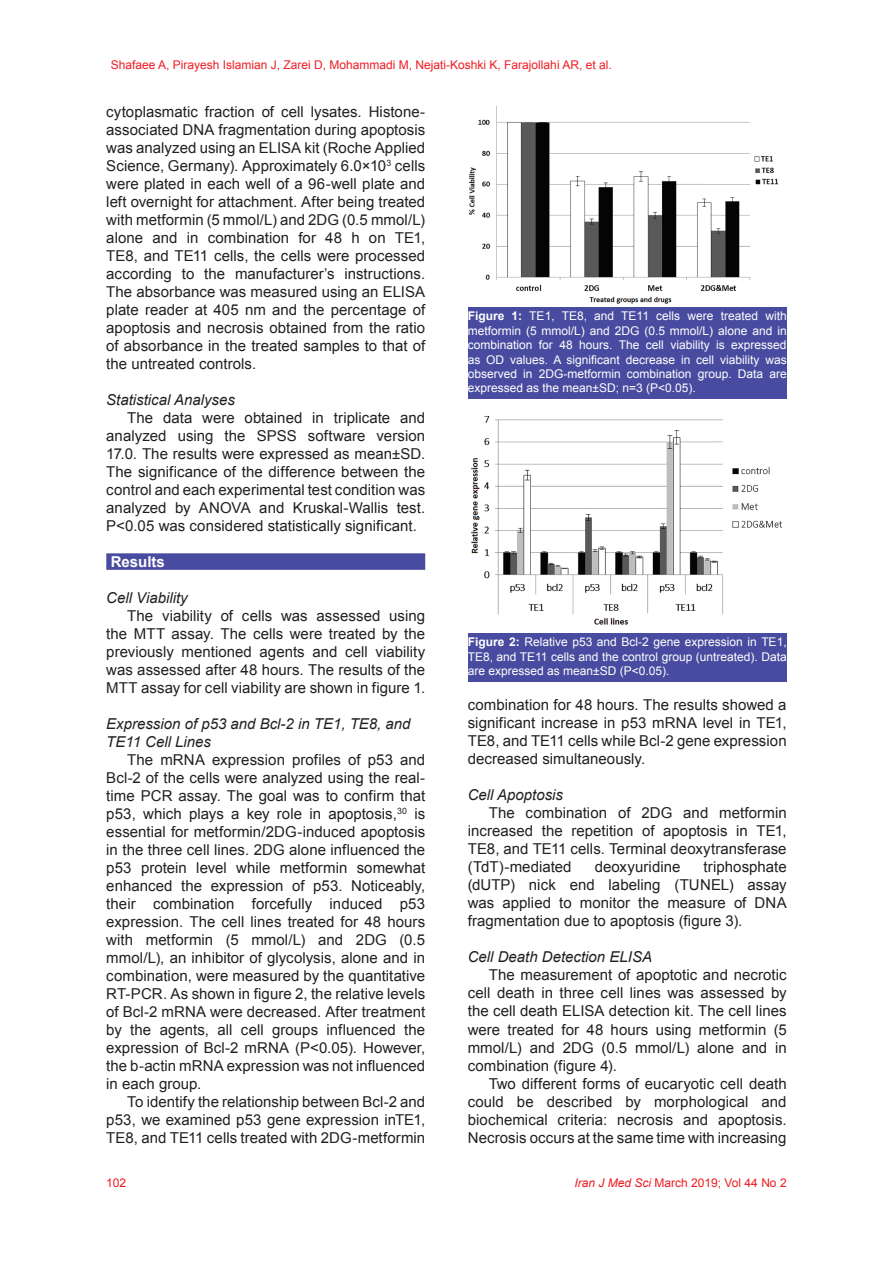
<style>
.page{position:relative;width:893px;height:1263px;background:#fff}
.page>*{position:absolute;margin:0;border:0;box-sizing:border-box;transform-origin:0 0}
.t1{font:15px/18px "Arial";letter-spacing:.005em;color:#231f20;text-align:justify}
.t2{font:italic 15px/18px "Arial";color:#231f20}
.t3{font:700 15px "Arial";color:#fff}
.t4{font:12px/14.4px "Arial";color:#fff;text-align:justify}
.t5{font:12px "Arial";color:#ee1d23}
.s1{font-weight:700}
.s2{font-style:italic}
</style>
<div class="page">
<div style="left:106px;top:553px;width:319px;height:17px;background:#484b9f"></div>
<img style="left:469px;top:106px;width:310px;height:198px">
<div style="left:468px;top:307px;width:319px;height:92px;background:#484b9f"></div>
<div style="left:468px;top:633px;width:319px;height:49px;background:#484b9f"></div>
<img style="left:471px;top:415px;width:311px;height:210px">
<p class="t5" style="left:111px;top:57px;width:502px">Shafaee A, Pirayesh Islamian J, Zarei D, Mohammadi M, Nejati-Koshki K, Farajollahi AR, et al.</p>
<p class="t1" style="left:106px;top:103px;width:320px">cytoplasmatic fraction of cell lysates. Histone&shy;associated DNA fragmentation during apoptosis was analyzed using an ELISA kit (Roche Applied Science, Germany). Approximately 6.0×10<sup>3</sup> cells were plated in each well of a 96-well plate and left overnight for attachment. After being treated with metformin (5 mmol/L) and 2DG (0.5 mmol/L) alone and in combination for 48 h on TE1, TE8, and TE11 cells, the cells were processed according to the manufacturer’s instructions.<br>The absorbance was measured using an ELISA plate reader at 405 nm and the percentage of apoptosis and necrosis obtained from the ratio of absorbance in the treated samples to that of the untreated controls.</p>
<p class="t2" style="left:106px;top:391px;width:130px">Statistical Analyses</p>
<p class="t1" style="left:106px;top:409px;width:320px;text-indent:21px">The data were obtained in triplicate and analyzed using the SPSS software version 17.0. The results were expressed as mean±SD.<br>The significance of the difference between the control and each experimental test condition was analyzed by ANOVA and Kruskal-Wallis test.<br>P&lt;0.05 was considered statistically significant.</p>
<p class="t3" style="left:111px;top:552px;width:56px">Results</p>
<p class="t2" style="left:106px;top:589px;width:83px">Cell Viability</p>
<p class="t1" style="left:106px;top:607px;width:320px;text-indent:21px">The viability of cells was assessed using the MTT assay. The cells were treated by the previously mentioned agents and cell viability was assessed after 48 hours. The results of the MTT assay for cell viability are shown in figure 1.</p>
<p class="t2" style="left:106px;top:715px;width:306px">Expression of p53 and Bcl-2 in TE1, TE8, and<br>TE11 Cell Lines</p>
<p class="t1" style="left:106px;top:751px;width:320px;text-indent:21px">The mRNA expression profiles of p53 and Bcl-2 of the cells were analyzed using the real&shy;time PCR assay. The goal was to confirm that p53, which plays a key role in apoptosis,<sup>30</sup> is essential for metformin/2DG-induced apoptosis in the three cell lines. 2DG alone influenced the p53 protein level while metformin somewhat enhanced the expression of p53. Noticeably, their combination forcefully induced p53 expression. The cell lines treated for 48 hours with metformin (5 mmol/L) and 2DG (0.5 mmol/L), an inhibitor of glycolysis, alone and in combination, were measured by the quantitative RT-PCR. As shown in figure 2, the relative levels of Bcl-2 mRNA were decreased. After treatment by the agents, all cell groups influenced the expression of Bcl-2 mRNA (P&lt;0.05). However, the b-actin mRNA expression was not influenced in each group.</p>
<p class="t1" style="left:106px;top:1093px;width:320px;text-indent:21px">To identify the relationship between Bcl-2 and p53, we examined p53 gene expression inTE1, TE8, and TE11 cells treated with 2DG-metformin</p>
<p class="t4" style="left:468px;top:309px;width:320px"><span class="s1">Figure 1:</span> TE1, TE8, and TE11 cells were treated with metformin (5 mmol/L) and 2DG (0.5 mmol/L) alone and in combination for 48 hours. The cell viability is expressed as OD values. A significant decrease in cell viability was observed in 2DG-metformin combination group. Data are expressed as the mean±SD; n=3 (P&lt;0.05).</p>
<p class="t4" style="left:468px;top:635px;width:320px"><span class="s1">Figure 2:</span> Relative p53 and Bcl-2 gene expression in TE1, TE8, and TE11 cells and the control group (untreated). Data are expressed as mean±SD (P&lt;0.05).</p>
<p class="t1" style="left:468px;top:696px;width:320px">combination for 48 hours. The results showed a significant increase in p53 mRNA level in TE1, TE8, and TE11 cells while Bcl-2 gene expression decreased simultaneously.</p>
<p class="t2" style="left:468px;top:786px;width:97px">Cell Apoptosis</p>
<p class="t1" style="left:468px;top:804px;width:320px;text-indent:21px">The combination of 2DG and metformin increased the repetition of apoptosis in TE1, TE8, and TE11 cells. Terminal deoxytransferase (TdT)-mediated</p>
<p class="t1" style="left:468px;top:858px;width:320px;text-indent:236px">triphosphate (dUTP) nick end labeling (TUNEL) assay was applied to monitor the measure of DNA fragmentation due to apoptosis (figure 3).</p>
<p class="t2" style="left:468px;top:948px;width:186px">Cell Death Detection ELISA</p>
<p class="t1" style="left:468px;top:966px;width:320px;text-indent:21px">The measurement of apoptotic and necrotic cell death in three cell lines was assessed by the cell death ELISA detection kit. The cell lines were treated for 48 hours using metformin (5 mmol/L) and 2DG (0.5 mmol/L) alone and in combination (figure 4).</p>
<p class="t1" style="left:468px;top:1074px;width:320px;text-indent:21px">Two different forms of eucaryotic cell death could be described by morphological and biochemical criteria: necrosis and apoptosis.<br>Necrosis occurs at the same time with increasing</p>
<p class="t1" style="left:595px;top:858px;width:87px">deoxyuridine</p>
<p class="t5" style="left:106px;top:1175px;width:22px">102</p>
<p class="t5" style="left:575px;top:1175px;width:214px"><span class="s2">Iran J Med Sci</span> March 2019; Vol 44 No 2</p>
</div>
